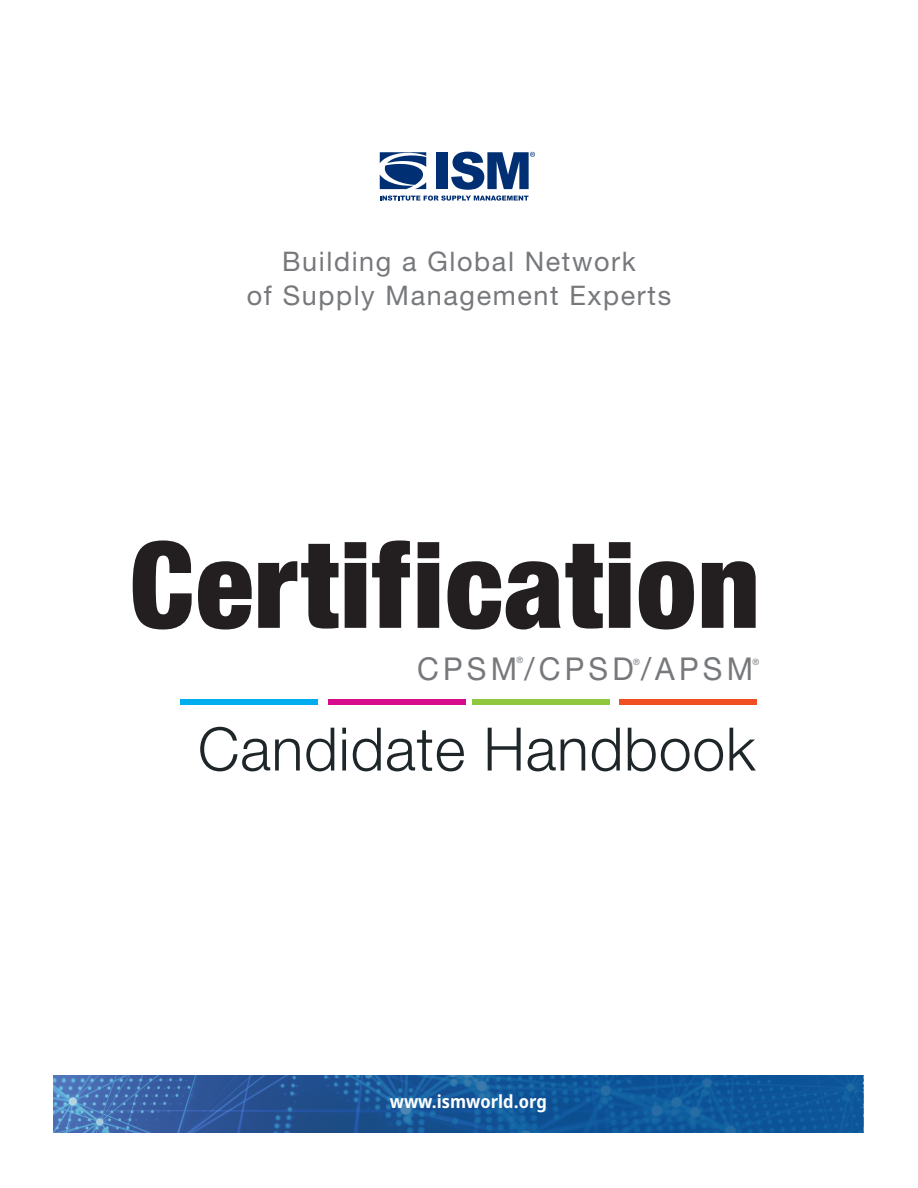
<style>
.page{position:relative;width:918px;height:1188px;background:#fff}
.page>*{position:absolute;margin:0;border:0;box-sizing:border-box;transform-origin:0 0}
.t1{font:900 condensed 120px "Helvetica Neue LT Std";letter-spacing:.01em;color:#231f20}
.t2{font:300 60px "Helvetica Neue LT Std";letter-spacing:.015em;color:#1e2629}
.t3{font:31.5px "Helvetica Neue LT Std";letter-spacing:.14em;color:#76787b;scale:.96 1}
.t4{font:27px/34.2px "Helvetica Neue LT Std";letter-spacing:.06em;color:#76787b;text-align:center}
.t5{font:700 semi-condensed 18px "Noto Sans";color:#fff}
.t6{font:8.7px "Helvetica Neue LT Std";color:#76787b;scale:.96 1}
</style>
<div class="page">
<div style="left:472px;top:699px;width:138px;height:6px;background:#8fc73e"></div>
<div style="left:180px;top:699px;width:138px;height:6px;background:#00aeef"></div>
<div style="left:619px;top:699px;width:138px;height:6px;background:#f04e23"></div>
<div style="left:328px;top:699px;width:137px;height:6px;background:#d60c8c"></div>
<svg style="left:53px;top:1075px;width:810px;height:58px"></svg>
<svg style="left:380px;top:152px;width:46px;height:37px"></svg>
<div style="left:437px;top:152px;width:11px;height:37px;background:#002f73"></div>
<svg style="left:380px;top:196px;width:149px;height:5px"></svg>
<svg style="left:451px;top:152px;width:84px;height:38px"></svg>
<p class="t4" style="left:247px;top:244px;width:426px">Building a Global Network<br>of Supply Management Experts</p>
<p class="t1" style="left:130px;top:511px;width:632px">Certification</p>
<p class="t6" style="left:517px;top:655px;width:8px">®</p>
<p class="t6" style="left:633px;top:656px;width:8px">®</p>
<p class="t6" style="left:753px;top:656px;width:8px">®</p>
<p class="t3" style="left:417px;top:650px;width:352px">CPSM/CPSD/APSM</p>
<p class="t2" style="left:198px;top:712px;width:559px">Candidate Handbook</p>
<p class="t5" style="left:390px;top:1089px;width:159px">www.ismworld.org</p>
</div>
